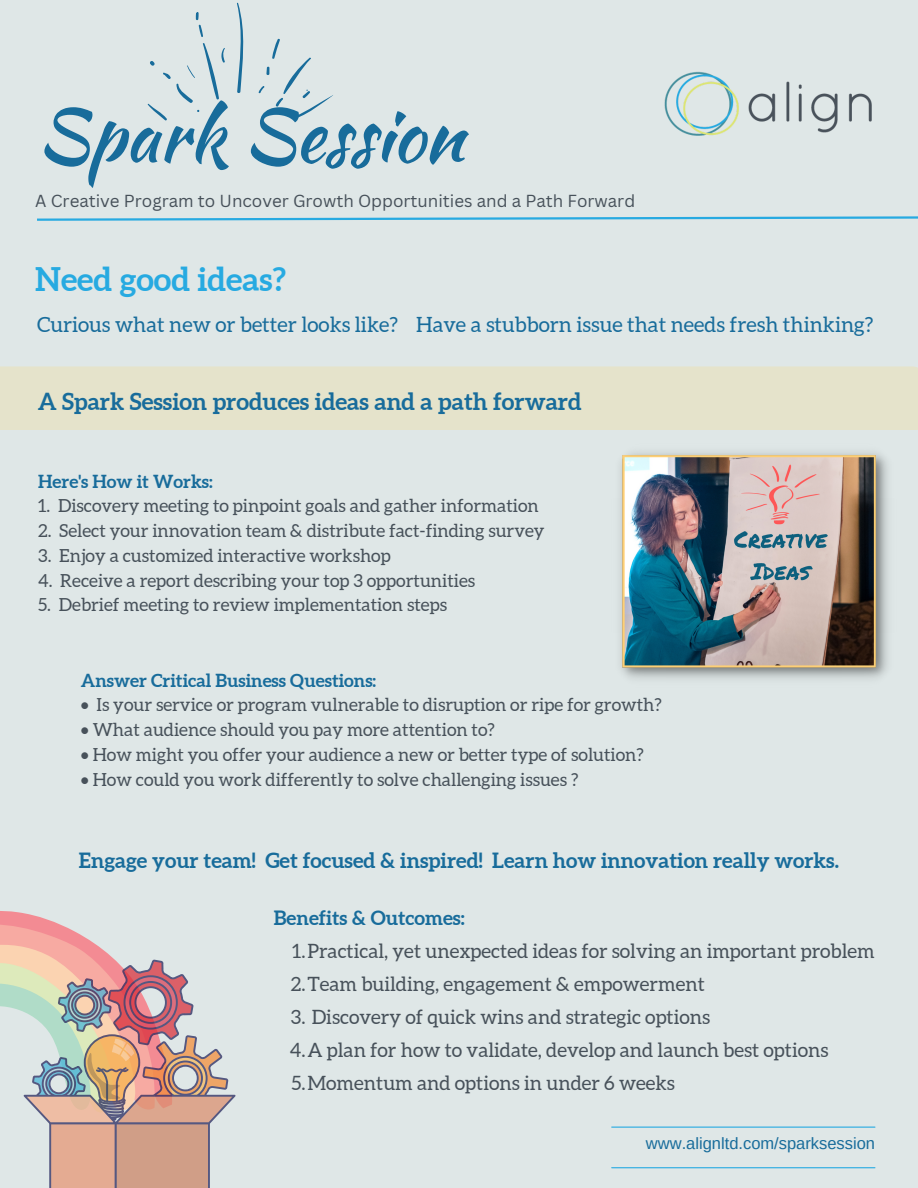
<style>
.page{position:relative;width:918px;height:1188px;background:#dfe7e7}
.page>*{position:absolute;margin:0;border:0;box-sizing:border-box;transform-origin:0 0}
.t1{font:73.05px "Kaushan Script";color:#186c9b}
.t2{font:700 32.55px "Aleo";color:#27aae1}
.t3{font:700 23.55px "Aleo";color:#186c9b}
.t4{font:21px "Aleo";color:#186c9b}
.t5{font:700 21px "Aleo";color:#186c9b}
.t6{font:19.65px/33px "Aleo";color:#47515a}
.t7{font:700 19.65px "Aleo";color:#186c9b}
.t8{font:18px "Aleo";color:#47515a}
.t9{font:700 18px "Aleo";color:#186c9b}
.t10{font:16.95px "Canva Sans";color:#47515a}
.t11{font:16.5px "Arimo";color:#186c9b}
</style>
<div class="page">
<img style="left:664px;top:71px;width:208px;height:65px">
<hr style="left:612px;top:1167px;width:263px;height:1px;background:#27aae1">
<hr style="left:612px;top:1127px;width:263px;height:1px;background:#27aae1">
<img style="left:620px;top:452px;width:268px;height:227px">
<svg style="left:37px;top:216px;width:881px;height:5px"></svg>
<div style="left:0;top:366px;width:918px;height:64px;background:#e5e3cb"></div>
<svg style="left:147px;top:2px;width:186px;height:119px"></svg>
<svg style="left:0;top:911px;width:236px;height:277px"></svg>
<h1 class="t1" style="left:37px;top:82px;width:428px">Spark Session</h1>
<p class="t10" style="left:35px;top:189px;width:602px">A Creative Program to Uncover Growth Opportunities and a Path Forward</p>
<h2 class="t2" style="left:35px;top:260px;width:252px">Need good ideas?</h2>
<p class="t4" style="left:37px;top:312px;width:838px">Curious what new or better looks like? Have a stubborn issue that needs fresh thinking?</p>
<h3 class="t3" style="left:38px;top:388px;width:545px">A Spark Session produces ideas and a path forward</h3>
<p class="t9" style="left:38px;top:471px;width:176px">Here's How it Works:</p>
<p class="t8" style="left:38px;top:496px;width:502px">1. Discovery meeting to pinpoint goals and gather information</p>
<p class="t8" style="left:38px;top:521px;width:508px">2. Select your innovation team &amp; distribute fact-finding survey</p>
<p class="t8" style="left:38px;top:545px;width:354px">3. Enjoy a customized interactive workshop</p>
<p class="t8" style="left:38px;top:570px;width:439px">4. Receive a report describing your top 3 opportunities</p>
<p class="t8" style="left:38px;top:595px;width:410px">5. Debrief meeting to review implementation steps</p>
<p class="t9" style="left:81px;top:670px;width:297px">Answer Critical Business Questions:</p>
<p class="t8" style="left:81px;top:695px;width:583px">• Is your service or program vulnerable to disruption or ripe for growth?</p>
<p class="t8" style="left:81px;top:720px;width:416px">• What audience should you pay more attention to?</p>
<p class="t8" style="left:81px;top:744px;width:565px">• How might you offer your audience a new or better type of solution?</p>
<p class="t8" style="left:81px;top:769px;width:499px">• How could you work differently to solve challenging issues ?</p>
<p class="t5" style="left:79px;top:848px;width:762px">Engage your team! Get focused &amp; inspired! Learn how innovation really works.</p>
<p class="t7" style="left:274px;top:906px;width:192px">Benefits &amp; Outcomes:</p>
<p class="t6" style="left:291px;top:934px;width:585px">1.Practical, yet unexpected ideas for solving an important problem<br>2.Team building, engagement &amp; empowerment</p>
<p class="t6" style="left:290px;top:1000px;width:540px">3. Discovery of quick wins and strategic options<br>4.A plan for how to validate, develop and launch best options<br>5.Momentum and options in under 6 weeks</p>
<p class="t11" style="left:646px;top:1134px;width:231px">www.alignltd.com/sparksession</p>
</div>
